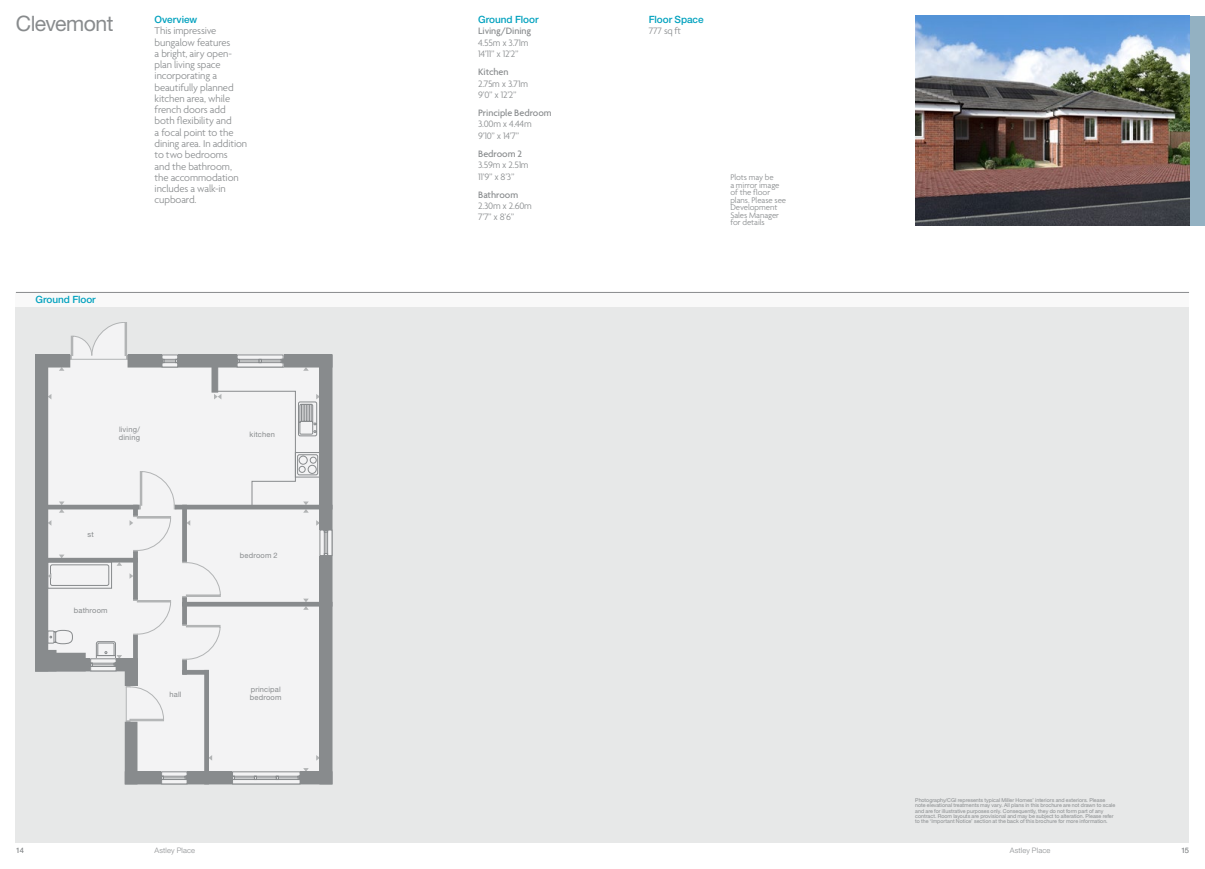
<style>
.page{position:relative;width:1205px;height:869px;background:#fff}
.page>*{position:absolute;margin:0;border:0;box-sizing:border-box;transform-origin:0 0}
.t1{font:21.25px "Helvetica Neue LT Std";letter-spacing:-.025em;color:#888b8d}
.t2{font:300 10.62px/11.2px "Agenda";letter-spacing:-.01em;color:#888b8d}
.t3{font:300 10px/11.2px "Agenda";letter-spacing:-.025em;color:#888b8d}
.t4{font:500 10px "Agenda";letter-spacing:-.005em;color:#888b8d}
.t5{font:500 10px "Helvetica Neue LT Std";letter-spacing:-.005em;color:#00a1be}
.t6{font:300 8.75px/7.5px "Agenda";letter-spacing:-.005em;color:#888b8d}
.t7{font:7.5px/8px "Helvetica Neue";letter-spacing:.025em;color:#888b8d}
.t8{font:300 7.5px "Helvetica Neue LT Std";letter-spacing:.02em;color:#888b8d}
.t9{font:5.25px/5.2px "Helvetica Neue LT Std";color:#888b8d}
</style>
<div class="page">
<div style="left:16px;top:306px;width:1173px;height:536px;background:#e7e8e8"></div>
<div style="left:16px;top:292px;width:1173px;height:14px;background:#f9f9f9"></div>
<hr style="left:16px;top:292px;width:1173px;height:1px;background:#888b8d">
<div style="left:1189px;top:16px;width:16px;height:209px;background:#93b1c2"></div>
<img style="left:915px;top:16px;width:274px;height:209px">
<svg style="left:43px;top:359px;width:277px;height:418px;fill:#f3f3f4"></svg>
<svg style="left:70px;top:322px;width:58px;height:37px"></svg>
<svg style="left:182px;top:659px;width:38px;height:1px"></svg>
<svg style="left:126px;top:685px;width:38px;height:37px"></svg>
<svg style="left:48px;top:390px;width:272px;height:269px"></svg>
<svg style="left:316px;top:393px;width:4px;height:6px"></svg>
<svg style="left:303px;top:367px;width:6px;height:3px"></svg>
<svg style="left:214px;top:393px;width:7px;height:6px"></svg>
<svg style="left:48px;top:393px;width:3px;height:6px"></svg>
<svg style="left:59px;top:367px;width:5px;height:3px"></svg>
<svg style="left:130px;top:471px;width:46px;height:81px"></svg>
<svg style="left:48px;top:520px;width:3px;height:5px"></svg>
<svg style="left:59px;top:501px;width:5px;height:11px"></svg>
<svg style="left:59px;top:554px;width:5px;height:4px"></svg>
<svg style="left:48px;top:573px;width:3px;height:5px"></svg>
<svg style="left:130px;top:573px;width:3px;height:5px"></svg>
<svg style="left:116px;top:562px;width:6px;height:3px"></svg>
<svg style="left:187px;top:520px;width:3px;height:5px"></svg>
<svg style="left:303px;top:501px;width:6px;height:11px"></svg>
<svg style="left:209px;top:754px;width:3px;height:6px"></svg>
<svg style="left:316px;top:754px;width:4px;height:6px"></svg>
<svg style="left:303px;top:598px;width:6px;height:11px"></svg>
<div style="left:36px;top:658px;width:101px;height:12px;background:#888b8d"></div>
<div style="left:36px;top:653px;width:49px;height:17px;background:#888b8d"></div>
<div style="left:35px;top:652px;width:50px;height:18px;border:1px solid #888b8d"></div>
<div style="left:36px;top:650px;width:20px;height:20px;background:#888b8d"></div>
<div style="left:36px;top:355px;width:34px;height:12px;background:#888b8d"></div>
<div style="left:35px;top:354px;width:35px;height:13px;border:1px solid #888b8d"></div>
<div style="left:320px;top:355px;width:12px;height:428px;background:#888b8d"></div>
<div style="left:36px;top:355px;width:12px;height:315px;background:#888b8d"></div>
<div style="left:35px;top:354px;width:13px;height:316px;border:1px solid #888b8d"></div>
<div style="left:128px;top:355px;width:204px;height:12px;background:#888b8d"></div>
<div style="left:128px;top:354px;width:204px;height:13px;border:1px solid #888b8d"></div>
<div style="left:125px;top:771px;width:207px;height:12px;background:#888b8d"></div>
<div style="left:125px;top:722px;width:12px;height:61px;background:#888b8d"></div>
<div style="left:125px;top:658px;width:12px;height:27px;background:#888b8d"></div>
<div style="left:125px;top:658px;width:13px;height:27px;border:1px solid #888b8d"></div>
<div style="left:175px;top:505px;width:157px;height:4px;border:1px solid #888b8d"></div>
<div style="left:35px;top:505px;width:104px;height:4px;border:1px solid #888b8d"></div>
<div style="left:133px;top:551px;width:5px;height:48px;background:#888b8d"></div>
<div style="left:133px;top:505px;width:5px;height:10px;background:#888b8d"></div>
<div style="left:133px;top:635px;width:5px;height:35px;background:#888b8d"></div>
<div style="left:35px;top:558px;width:103px;height:4px;border:1px solid #888b8d"></div>
<div style="left:182px;top:602px;width:150px;height:4px;border:1px solid #888b8d"></div>
<svg style="left:182px;top:505px;width:5px;height:56px"></svg>
<svg style="left:182px;top:597px;width:5px;height:26px"></svg>
<svg style="left:182px;top:660px;width:5px;height:10px"></svg>
<div style="left:182px;top:670px;width:27px;height:4px;border:1px solid #888b8d"></div>
<hr style="left:205px;top:670px;width:3px;height:113px;background:#888b8d">
<div style="left:204px;top:670px;width:5px;height:113px;border:1px solid #888b8d"></div>
<div style="left:212px;top:354px;width:6px;height:38px;background:#888b8d"></div>
<svg style="left:90px;top:654px;width:32px;height:17px"></svg>
<svg style="left:316px;top:520px;width:16px;height:35px"></svg>
<svg style="left:161px;top:771px;width:26px;height:12px"></svg>
<svg style="left:237px;top:354px;width:46px;height:13px"></svg>
<svg style="left:232px;top:767px;width:77px;height:16px"></svg>
<svg style="left:162px;top:354px;width:16px;height:13px"></svg>
<h1 class="t1" style="left:16px;top:11px;width:99px">Clevemont</h1>
<h3 class="t5" style="left:35px;top:293px;width:62px">Ground Floor</h3>
<h3 class="t5" style="left:155px;top:14px;width:44px">Overview</h3>
<p class="t2" style="left:155px;top:26px;width:94px">This impressive bungalow features<br>a bright, airy open&shy;plan living space incorporating a beautifully planned kitchen area, while french doors add both flexibility and<br>a focal point to the dining area. In addition to two bedrooms<br>and the bathroom, the accommodation includes a walk-in cupboard.</p>
<h3 class="t7" style="left:119px;top:426px;width:23px">living/ dining</h3>
<h3 class="t7" style="left:87px;top:530px;width:8px">st</h3>
<h3 class="t7" style="left:74px;top:606px;width:35px">bathroom</h3>
<h3 class="t7" style="left:170px;top:690px;width:14px">hall</h3>
<h3 class="t7" style="left:250px;top:431px;width:27px">kitchen</h3>
<h3 class="t7" style="left:240px;top:552px;width:39px">bedroom 2</h3>
<h3 class="t7" style="left:250px;top:686px;width:33px">principal bedroom</h3>
<h3 class="t5" style="left:478px;top:14px;width:62px">Ground Floor</h3>
<h3 class="t4" style="left:478px;top:26px;width:55px">Living/Dining</h3>
<h3 class="t3" style="left:478px;top:37px;width:52px">4.55m x 3.71m<br>14’11” x 12’2”</h3>
<h3 class="t4" style="left:478px;top:67px;width:32px">Kitchen</h3>
<h3 class="t3" style="left:478px;top:78px;width:51px">2.75m x 3.71m<br>9’0” x 12’2”</h3>
<h3 class="t4" style="left:478px;top:107px;width:75px">Principle Bedroom</h3>
<h3 class="t3" style="left:478px;top:119px;width:55px">3.00m x 4.44m<br>9’10” x 14’7”</h3>
<h3 class="t4" style="left:478px;top:148px;width:45px">Bedroom 2</h3>
<h3 class="t3" style="left:478px;top:160px;width:52px">3.59m x 2.51m<br>11’9” x 8’3”</h3>
<h3 class="t4" style="left:478px;top:189px;width:42px">Bathroom</h3>
<h3 class="t3" style="left:478px;top:201px;width:55px">2.30m x 2.60m<br>7’7” x 8’6”</h3>
<h3 class="t5" style="left:649px;top:14px;width:56px">Floor Space</h3>
<h3 class="t3" style="left:649px;top:26px;width:34px">777 sq ft</h3>
<h3 class="t6" style="left:730px;top:174px;width:57px">Plots may be<br>a mirror image of the floor plans. Please see<br>Development<br>Sales Manager for details</h3>
<p class="t9" style="left:915px;top:797px;width:201px">Photography/CGI represents typical Miller Homes’ interiors and exteriors. Please note elevational treatments may vary. All plans in this brochure are not drawn to scale and are for illustrative purposes only. Consequently, they do not form part of any contract. Room layouts are provisional and may be subject to alteration. Please refer to the ‘Important Notice’ section at the back of this brochure for more information.</p>
<h3 class="t8" style="left:16px;top:845px;width:9px">14</h3>
<h3 class="t8" style="left:155px;top:845px;width:42px">Astley Place</h3>
<h3 class="t8" style="left:1010px;top:845px;width:42px">Astley Place</h3>
<h3 class="t8" style="left:1181px;top:845px;width:10px">15</h3>
</div>
